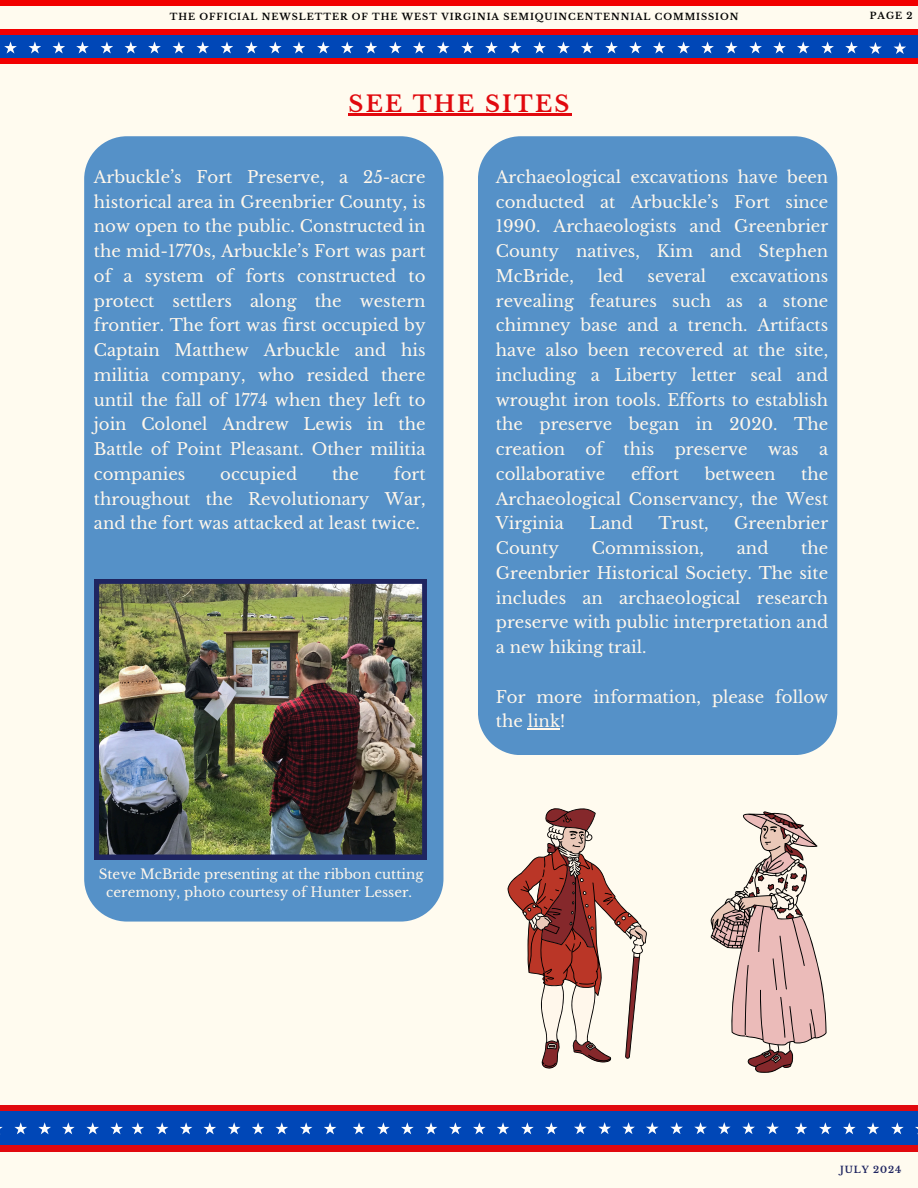
<style>
.page{position:relative;width:918px;height:1188px;background:#fffbef}
.page>*{position:absolute;margin:0;border:0;box-sizing:border-box;transform-origin:0 0}
.t1{font:700 22.5px "Libre Baskerville";letter-spacing:.1em;color:#e1090e}
.t2{font:16.5px/24.8px "Libre Baskerville";color:#fff7eb;text-align:justify}
.t3{font:13.5px/18px "Libre Baskerville";color:#fff7eb;text-align:center}
.t4{font:700 9.3px "Libre Baskerville";letter-spacing:.1em;color:#030303}
.t5{font:700 9.3px "Libre Baskerville";letter-spacing:.1em;color:#1f2560}
</style>
<div class="page">
<div style="left:0;top:1108px;width:918px;height:39px;background:#0047b7"></div>
<div style="left:0;top:1105px;width:918px;height:6px;background:#e1090e"></div>
<div style="left:0;top:1145px;width:918px;height:7px;background:#e1090e"></div>
<div style="left:0;top:34px;width:918px;height:27px;background:#0047b7"></div>
<div style="left:0;top:29px;width:918px;height:5px;background:#f20000"></div>
<div style="left:0;top:58px;width:918px;height:6px;background:#f20000"></div>
<div style="left:0;top:0;width:918px;height:5px;background:#f20000"></div>
<svg style="left:4px;top:41px;width:13px;height:13px"></svg>
<svg style="left:29px;top:41px;width:12px;height:13px"></svg>
<svg style="left:52px;top:41px;width:13px;height:13px"></svg>
<svg style="left:76px;top:41px;width:13px;height:13px"></svg>
<svg style="left:101px;top:41px;width:12px;height:13px"></svg>
<svg style="left:124px;top:41px;width:13px;height:13px"></svg>
<svg style="left:148px;top:41px;width:13px;height:13px"></svg>
<svg style="left:173px;top:41px;width:12px;height:13px"></svg>
<svg style="left:196px;top:41px;width:13px;height:13px"></svg>
<svg style="left:221px;top:41px;width:12px;height:13px"></svg>
<svg style="left:245px;top:41px;width:13px;height:13px"></svg>
<svg style="left:269px;top:41px;width:13px;height:13px"></svg>
<svg style="left:293px;top:41px;width:12px;height:13px"></svg>
<svg style="left:317px;top:41px;width:13px;height:13px"></svg>
<svg style="left:341px;top:41px;width:13px;height:13px"></svg>
<svg style="left:365px;top:41px;width:12px;height:13px"></svg>
<svg style="left:389px;top:41px;width:13px;height:13px"></svg>
<svg style="left:413px;top:41px;width:13px;height:13px"></svg>
<svg style="left:437px;top:41px;width:13px;height:13px"></svg>
<svg style="left:461px;top:41px;width:13px;height:13px"></svg>
<svg style="left:485px;top:41px;width:13px;height:13px"></svg>
<svg style="left:509px;top:41px;width:13px;height:13px"></svg>
<svg style="left:533px;top:41px;width:13px;height:13px"></svg>
<svg style="left:557px;top:41px;width:13px;height:13px"></svg>
<svg style="left:581px;top:41px;width:13px;height:13px"></svg>
<svg style="left:605px;top:41px;width:13px;height:13px"></svg>
<svg style="left:629px;top:41px;width:13px;height:13px"></svg>
<svg style="left:653px;top:41px;width:13px;height:13px"></svg>
<svg style="left:677px;top:41px;width:13px;height:13px"></svg>
<svg style="left:701px;top:41px;width:13px;height:13px"></svg>
<svg style="left:725px;top:41px;width:13px;height:13px"></svg>
<svg style="left:749px;top:41px;width:13px;height:13px"></svg>
<svg style="left:773px;top:41px;width:13px;height:13px"></svg>
<svg style="left:797px;top:41px;width:13px;height:13px"></svg>
<svg style="left:821px;top:41px;width:13px;height:13px"></svg>
<svg style="left:845px;top:41px;width:13px;height:13px"></svg>
<svg style="left:869px;top:42px;width:13px;height:12px"></svg>
<svg style="left:894px;top:42px;width:12px;height:12px"></svg>
<svg style="left:131px;top:1122px;width:13px;height:12px"></svg>
<svg style="left:156px;top:1122px;width:13px;height:12px"></svg>
<svg style="left:180px;top:1122px;width:12px;height:12px"></svg>
<svg style="left:203px;top:1122px;width:13px;height:12px"></svg>
<svg style="left:228px;top:1122px;width:13px;height:12px"></svg>
<svg style="left:252px;top:1122px;width:12px;height:12px"></svg>
<svg style="left:275px;top:1122px;width:13px;height:12px"></svg>
<svg style="left:300px;top:1122px;width:13px;height:12px"></svg>
<svg style="left:324px;top:1122px;width:12px;height:12px"></svg>
<svg style="left:353px;top:1122px;width:12px;height:12px"></svg>
<svg style="left:377px;top:1122px;width:13px;height:12px"></svg>
<svg style="left:401px;top:1122px;width:13px;height:12px"></svg>
<svg style="left:425px;top:1122px;width:12px;height:12px"></svg>
<svg style="left:449px;top:1122px;width:13px;height:12px"></svg>
<svg style="left:473px;top:1122px;width:13px;height:12px"></svg>
<svg style="left:497px;top:1122px;width:12px;height:12px"></svg>
<svg style="left:521px;top:1122px;width:13px;height:12px"></svg>
<svg style="left:545px;top:1122px;width:13px;height:12px"></svg>
<svg style="left:574px;top:1122px;width:13px;height:12px"></svg>
<svg style="left:598px;top:1122px;width:13px;height:12px"></svg>
<svg style="left:622px;top:1122px;width:13px;height:12px"></svg>
<svg style="left:646px;top:1122px;width:13px;height:12px"></svg>
<svg style="left:670px;top:1122px;width:13px;height:12px"></svg>
<svg style="left:694px;top:1122px;width:13px;height:12px"></svg>
<svg style="left:718px;top:1122px;width:13px;height:12px"></svg>
<svg style="left:742px;top:1122px;width:13px;height:12px"></svg>
<svg style="left:766px;top:1122px;width:13px;height:12px"></svg>
<svg style="left:795px;top:1122px;width:12px;height:12px"></svg>
<svg style="left:819px;top:1122px;width:13px;height:12px"></svg>
<svg style="left:843px;top:1122px;width:13px;height:12px"></svg>
<svg style="left:867px;top:1122px;width:12px;height:12px"></svg>
<svg style="left:891px;top:1122px;width:13px;height:12px"></svg>
<svg style="left:14px;top:1122px;width:13px;height:12px"></svg>
<svg style="left:38px;top:1122px;width:13px;height:12px"></svg>
<svg style="left:62px;top:1122px;width:13px;height:12px"></svg>
<svg style="left:86px;top:1122px;width:13px;height:12px"></svg>
<svg style="left:110px;top:1122px;width:13px;height:12px"></svg>
<div style="left:478px;top:136px;width:359px;height:619px;background:#5591c8"></div>
<div style="left:84px;top:136px;width:359px;height:786px;background:#5591c8"></div>
<hr style="left:349px;top:113px;width:223px;height:2px;background:#e1090e">
<hr style="left:528px;top:728px;width:32px;height:2px;background:#fff7eb">
<img style="left:95px;top:579px;width:331px;height:280px">
<svg style="left:711px;top:811px;width:116px;height:262px"></svg>
<svg style="left:508px;top:808px;width:139px;height:261px"></svg>
<p class="t4" style="left:170px;top:11px;width:570px">THE OFFICIAL NEWSLETTER OF THE WEST VIRGINIA SEMIQUINCENTENNIAL COMMISSION</p>
<p class="t4" style="left:870px;top:10px;width:44px">PAGE 2</p>
<h1 class="t1" style="left:349px;top:90px;width:222px">SEE THE SITES</h1>
<h2 class="t2" style="left:94px;top:165px;width:333px">Arbuckle’s Fort Preserve, a 25-acre historical area in Greenbrier County, is now open to the public. Constructed in the mid-1770s, Arbuckle’s Fort was part of a system of forts constructed to protect settlers along the western frontier. The fort was first occupied by Captain Matthew Arbuckle and his militia company, who resided there until the fall of 1774 when they left to join Colonel Andrew Lewis in the Battle of Point Pleasant. Other militia companies</h2>
<h2 class="t2" style="left:94px;top:462px;width:333px;text-indent:300px">fort throughout the Revolutionary War, and the fort was attacked at least twice.</h2>
<h2 class="t2" style="left:220px;top:462px;width:78px">occupied</h2>
<h2 class="t2" style="left:332px;top:462px;width:29px">the</h2>
<h2 class="t3" style="left:99px;top:865px;width:326px">Steve McBride presenting at the ribbon cutting ceremony, photo courtesy of Hunter Lesser.</h2>
<p class="t2" style="left:496px;top:165px;width:334px">Archaeological excavations have been conducted at Arbuckle’s Fort since 1990. Archaeologists and Greenbrier County natives, Kim and Stephen McBride,</p>
<p class="t2" style="left:598px;top:264px;width:27px">led</p>
<p class="t2" style="left:648px;top:264px;width:60px">several</p>
<p class="t2" style="left:496px;top:264px;width:334px;text-indent:234px">excavations revealing features such as a stone chimney base and a trench. Artifacts have also been recovered at the site, including a Liberty letter seal and wrought iron tools. Efforts to establish the preserve began in 2020. The creation of this preserve was a collaborative</p>
<p class="t2" style="left:496px;top:462px;width:334px;text-indent:305px">the Archaeological Conservancy, the West Virginia</p>
<p class="t2" style="left:631px;top:462px;width:49px">effort</p>
<p class="t2" style="left:705px;top:462px;width:72px">between</p>
<p class="t2" style="left:589px;top:511px;width:45px">Land</p>
<p class="t2" style="left:658px;top:511px;width:52px">Trust,</p>
<p class="t2" style="left:734px;top:511px;width:96px">Greenbrier</p>
<p class="t2" style="left:496px;top:536px;width:334px;text-indent:305px">the Greenbrier Historical Society. The site includes an archaeological research preserve with public interpretation and a new hiking trail.</p>
<h3 class="t2" style="left:496px;top:684px;width:334px">For more information, please follow the link!</h3>
<p class="t2" style="left:496px;top:536px;width:65px">County</p>
<p class="t2" style="left:592px;top:536px;width:114px">Commission,</p>
<p class="t2" style="left:737px;top:536px;width:33px">and</p>
<p class="t5" style="left:840px;top:1164px;width:63px">JULY 2024</p>
</div>
